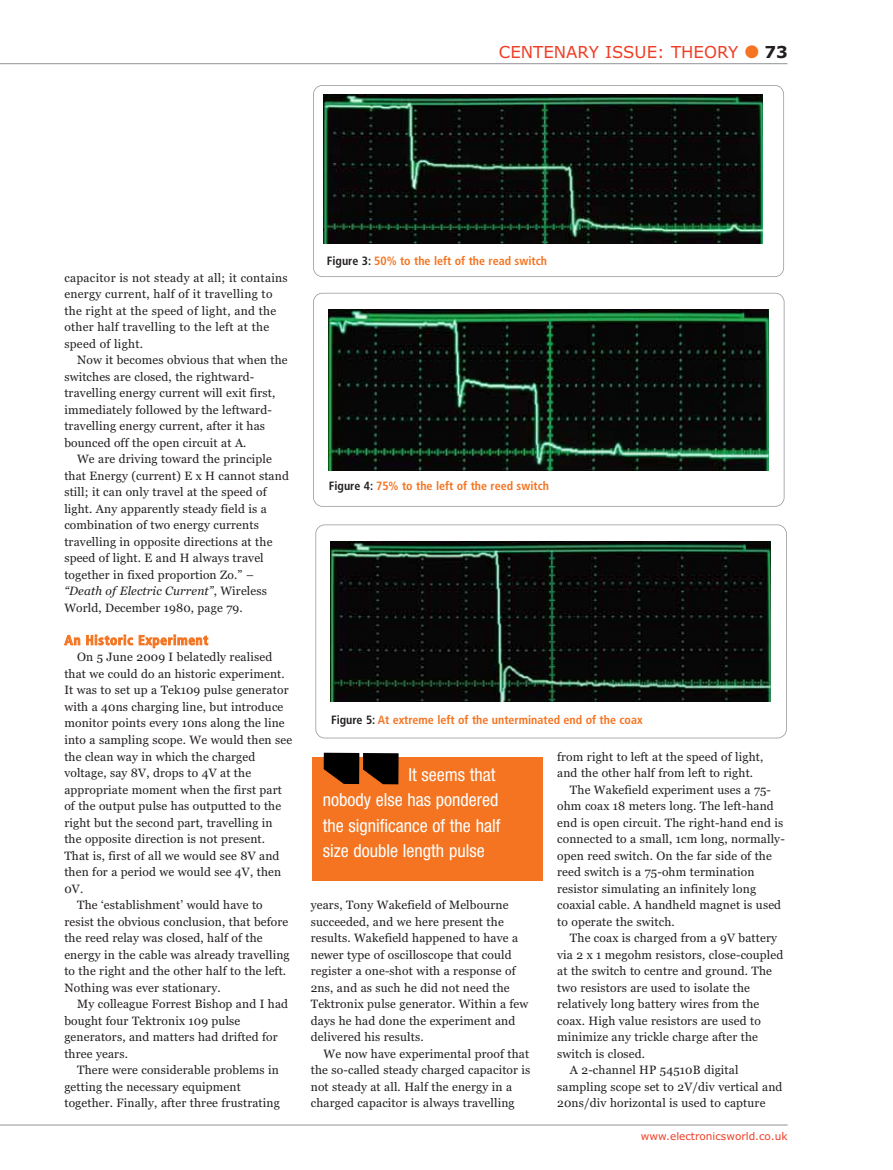
<style>
.page{position:relative;width:893px;height:1170px;background:#fff}
.page>*{position:absolute;margin:0;border:0;box-sizing:border-box;transform-origin:0 0}
.t1{font:condensed 18px/25.5px "Helvetica Neue LT Std";color:#fff}
.t2{font:16.5px "Verdana";color:#ef3e25}
.t3{font:700 condensed 13.5px "Frutiger LT Std";letter-spacing:.045em;color:#f47421}
.t4{font:12px/16.5px "Georgia";letter-spacing:.01em;color:#231f20}
.t5{font:700 condensed 12px "Frutiger LT Std";color:#f47421}
.t6{font:10.5px "Verdana";color:#ef3e25}
.s1{color:#f47421}
.s2{font-weight:700;color:#231f20}
.s3{font-style:italic}
.s4{color:#231f20}
</style>
<div class="page">
<hr style="left:0;top:1124px;width:787px;height:1px;background:#939598">
<hr style="left:0;top:63px;width:787px;height:1px;background:#939598">
<img style="left:328px;top:309px;width:440px;height:161px">
<div style="left:313px;top:293px;width:471px;height:213px;border:2px solid #939598;border-radius:9px"></div>
<div style="left:312px;top:756px;width:231px;height:124px;background:#f47421"></div>
<svg style="left:324px;top:752px;width:74px;height:32px"></svg>
<img style="left:323px;top:94px;width:439px;height:150px">
<div style="left:313px;top:85px;width:471px;height:192px;border:2px solid #939598;border-radius:9px"></div>
<img style="left:331px;top:541px;width:439px;height:160px">
<div style="left:315px;top:524px;width:471px;height:214px;border:2px solid #939598;border-radius:9px"></div>
<h2 class="t2" style="left:499px;top:42px;width:290px">CENTENARY ISSUE: THEORY <span class="s1">●</span> <span class="s2">73</span></h2>
<p class="t4" style="left:64px;top:270px;width:225px">capacitor is not steady at all; it contains energy current, half of it travelling to the right at the speed of light, and the other half travelling to the left at the speed of light.</p>
<p class="t4" style="left:64px;top:352px;width:225px;text-indent:13px">Now it becomes obvious that when the switches are closed, the rightward&shy;travelling energy current will exit first, immediately followed by the leftward&shy;travelling energy current, after it has bounced off the open circuit at A.</p>
<p class="t4" style="left:64px;top:451px;width:226px;text-indent:13px">We are driving toward the principle that Energy (current) E x H cannot stand still; it can only travel at the speed of light. Any apparently steady field is a combination of two energy currents travelling in opposite directions at the speed of light. E and H always travel together in fixed proportion Zo.” – <span class="s3">“Death of Electric Current”</span>, Wireless World, December 1980, page 79.</p>
<p class="t3" style="left:65px;top:633px;width:145px">An Historic Experiment</p>
<p class="t4" style="left:77px;top:649px;width:197px">On 5 June 2009 I belatedly realised</p>
<p class="t4" style="left:64px;top:666px;width:222px">that we could do an historic experiment.</p>
<p class="t4" style="left:64px;top:682px;width:226px">It was to set up a Tek109 pulse generator</p>
<p class="t4" style="left:64px;top:699px;width:220px">with a 40ns charging line, but introduce</p>
<p class="t4" style="left:64px;top:715px;width:222px">monitor points every 10ns along the line</p>
<p class="t4" style="left:64px;top:732px;width:229px">into a sampling scope. We would then see</p>
<p class="t4" style="left:64px;top:748px;width:192px">the clean way in which the charged</p>
<p class="t4" style="left:64px;top:765px;width:188px">voltage, say 8V, drops to 4V at the</p>
<p class="t4" style="left:64px;top:781px;width:219px">appropriate moment when the first part</p>
<p class="t4" style="left:64px;top:798px;width:218px">of the output pulse has outputted to the</p>
<p class="t4" style="left:64px;top:814px;width:210px">right but the second part, travelling in</p>
<p class="t4" style="left:64px;top:831px;width:202px">the opposite direction is not present.</p>
<p class="t4" style="left:64px;top:847px;width:217px">That is, first of all we would see 8V and</p>
<p class="t4" style="left:64px;top:864px;width:218px">then for a period we would see 4V, then</p>
<p class="t4" style="left:64px;top:880px;width:20px">0V.</p>
<p class="t4" style="left:77px;top:897px;width:187px">The ‘establishment’ would have to</p>
<p class="t4" style="left:64px;top:913px;width:225px">resist the obvious conclusion, that before</p>
<p class="t4" style="left:64px;top:930px;width:200px">the reed relay was closed, half of the</p>
<p class="t4" style="left:64px;top:946px;width:227px">energy in the cable was already travelling</p>
<p class="t4" style="left:64px;top:963px;width:223px">to the right and the other half to the left.</p>
<p class="t4" style="left:64px;top:979px;width:158px">Nothing was ever stationary.</p>
<p class="t4" style="left:77px;top:996px;width:212px">My colleague Forrest Bishop and I had</p>
<p class="t4" style="left:64px;top:1012px;width:177px">bought four Tektronix 109 pulse</p>
<p class="t4" style="left:64px;top:1029px;width:215px">generators, and matters had drifted for</p>
<p class="t4" style="left:64px;top:1045px;width:65px">three years.</p>
<p class="t4" style="left:77px;top:1062px;width:203px">There were considerable problems in</p>
<p class="t4" style="left:64px;top:1078px;width:178px">getting the necessary equipment</p>
<p class="t4" style="left:64px;top:1095px;width:217px">together. Finally, after three frustrating</p>
<p class="t5" style="left:327px;top:254px;width:222px"><span class="s4">Figure 3:</span> 50% to the left of the read switch</p>
<p class="t5" style="left:329px;top:479px;width:222px"><span class="s4">Figure 4:</span> 75% to the left of the reed switch</p>
<p class="t5" style="left:331px;top:713px;width:313px"><span class="s4">Figure 5:</span> At extreme left of the unterminated end of the coax</p>
<h1 class="t1" style="left:323px;top:763px;width:179px;text-indent:86px">It seems that nobody else has pondered the significance of the half size double length pulse</h1>
<p class="t4" style="left:311px;top:897px;width:219px">years, Tony Wakefield of Melbourne succeeded, and we here present the results. Wakefield happened to have a newer type of oscilloscope that could register a one-shot with a response of 2ns, and as such he did not need the Tektronix pulse generator. Within a few days he had done the experiment and delivered his results.</p>
<p class="t4" style="left:311px;top:1045px;width:221px;text-indent:13px">We now have experimental proof that the so-called steady charged capacitor is not steady at all. Half the energy in a charged capacitor is always travelling</p>
<p class="t4" style="left:557px;top:748px;width:208px">from right to left at the speed of light,</p>
<p class="t4" style="left:557px;top:765px;width:197px">and the other half from left to right.</p>
<p class="t4" style="left:570px;top:781px;width:203px">The Wakefield experiment uses a 75-</p>
<p class="t4" style="left:557px;top:798px;width:218px">ohm coax 18 meters long. The left-hand</p>
<p class="t4" style="left:557px;top:814px;width:227px">end is open circuit. The right-hand end is</p>
<p class="t4" style="left:557px;top:831px;width:229px">connected to a small, 1cm long, normally-</p>
<p class="t4" style="left:557px;top:847px;width:216px">open reed switch. On the far side of the</p>
<p class="t4" style="left:557px;top:864px;width:199px">reed switch is a 75-ohm termination</p>
<p class="t4" style="left:557px;top:880px;width:200px">resistor simulating an infinitely long</p>
<p class="t4" style="left:557px;top:897px;width:225px">coaxial cable. A handheld magnet is used</p>
<p class="t4" style="left:557px;top:913px;width:119px">to operate the switch.</p>
<p class="t4" style="left:570px;top:930px;width:209px">The coax is charged from a 9V battery</p>
<p class="t4" style="left:557px;top:946px;width:228px">via 2 x 1 megohm resistors, close-coupled</p>
<p class="t4" style="left:557px;top:963px;width:216px">at the switch to centre and ground. The</p>
<p class="t4" style="left:557px;top:979px;width:194px">two resistors are used to isolate the</p>
<p class="t4" style="left:557px;top:996px;width:204px">relatively long battery wires from the</p>
<p class="t4" style="left:557px;top:1012px;width:205px">coax. High value resistors are used to</p>
<p class="t4" style="left:557px;top:1029px;width:202px">minimize any trickle charge after the</p>
<p class="t4" style="left:557px;top:1045px;width:89px">switch is closed.</p>
<p class="t4" style="left:570px;top:1062px;width:170px">A 2-channel HP 54510B digital</p>
<p class="t4" style="left:557px;top:1078px;width:227px">sampling scope set to 2V/div vertical and</p>
<p class="t4" style="left:557px;top:1095px;width:210px">20ns/div horizontal is used to capture</p>
<p class="t6" style="left:641px;top:1129px;width:148px">www.electronicsworld.co.uk</p>
</div>
